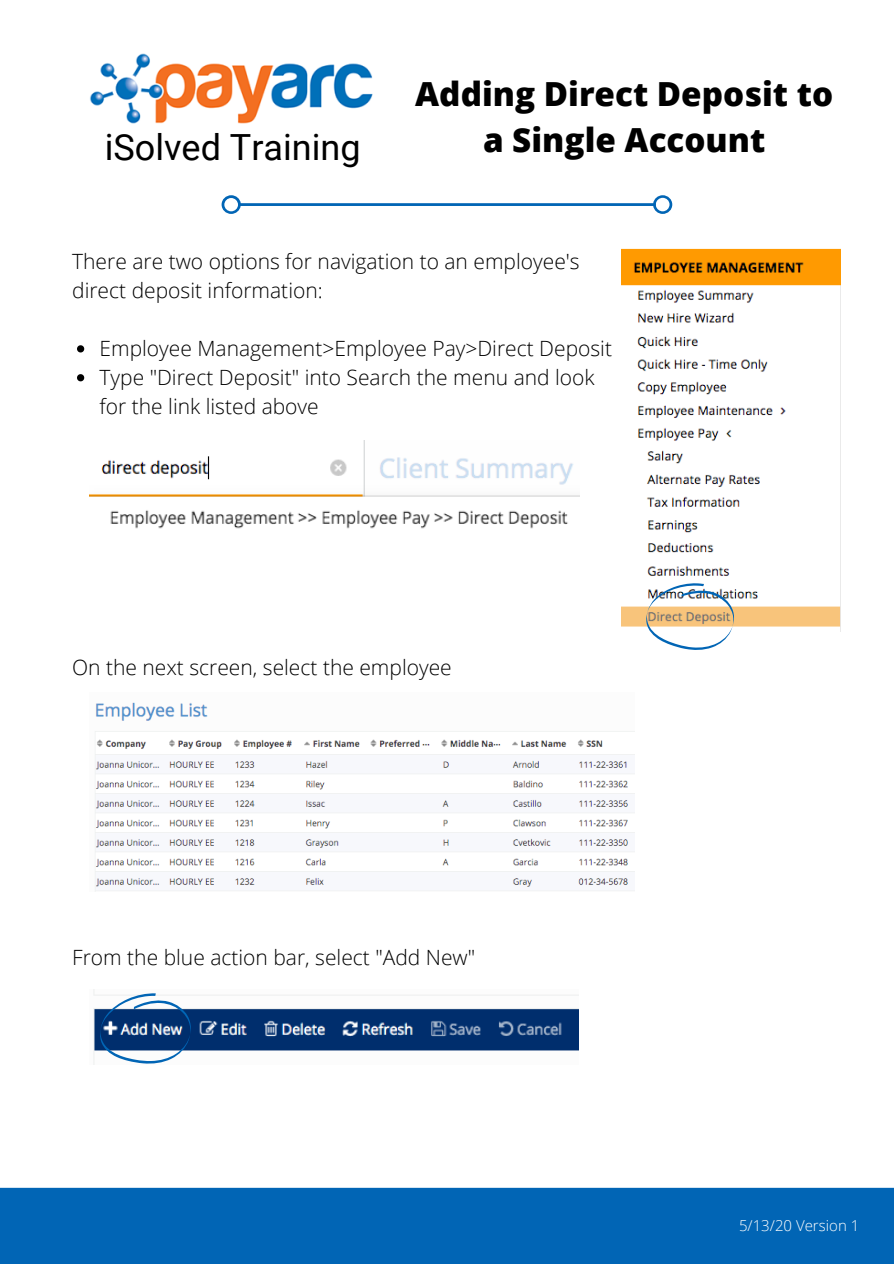
<style>
.page{position:relative;width:894px;height:1264px;background:#fff}
.page>*{position:absolute;margin:0;border:0;box-sizing:border-box;transform-origin:0 0}
.t1{font:36px "Roboto";color:#000}
.t2{font:800 33.15px/46px "Open Sans";color:#000;text-align:center}
.t3{font:300 21px/28.8px "Open Sans";color:#000}
.t4{font:300 15px "Open Sans";color:#fff}
</style>
<div class="page">
<img style="left:90px;top:53px;width:283px;height:71px">
<img style="left:621px;top:249px;width:219px;height:378px">
<img style="left:93px;top:989px;width:485px;height:75px">
<svg style="left:100px;top:993px;width:91px;height:71px"></svg>
<img style="left:89px;top:440px;width:490px;height:89px">
<img style="left:95px;top:702px;width:539px;height:190px">
<img style="left:642px;top:577px;width:95px;height:73px">
<svg style="left:77px;top:345px;width:7px;height:7px"></svg>
<svg style="left:77px;top:374px;width:7px;height:7px"></svg>
<div style="left:0;top:1187px;width:893px;height:76px;background:#0165b5"></div>
<svg style="left:221px;top:195px;width:451px;height:19px"></svg>
<h1 class="t1" style="left:105px;top:126px;width:257px">iSolved Training</h1>
<h2 class="t2" style="left:415px;top:70px;width:419px">Adding Direct Deposit to a Single Account</h2>
<p class="t3" style="left:72px;top:247px;width:509px">There are two options for navigation to an employee's direct deposit information:</p>
<p class="t3" style="left:99px;top:333px;width:514px">Employee Management&gt;Employee Pay&gt;Direct Deposit<br>Type "Direct Deposit" into Search the menu and look for the link listed above</p>
<p class="t3" style="left:72px;top:652px;width:381px">On the next screen, select the employee</p>
<p class="t3" style="left:72px;top:942px;width:404px">From the blue action bar, select "Add New"</p>
<p class="t4" style="left:738px;top:1215px;width:122px">5/13/20 Version 1</p>
</div>
